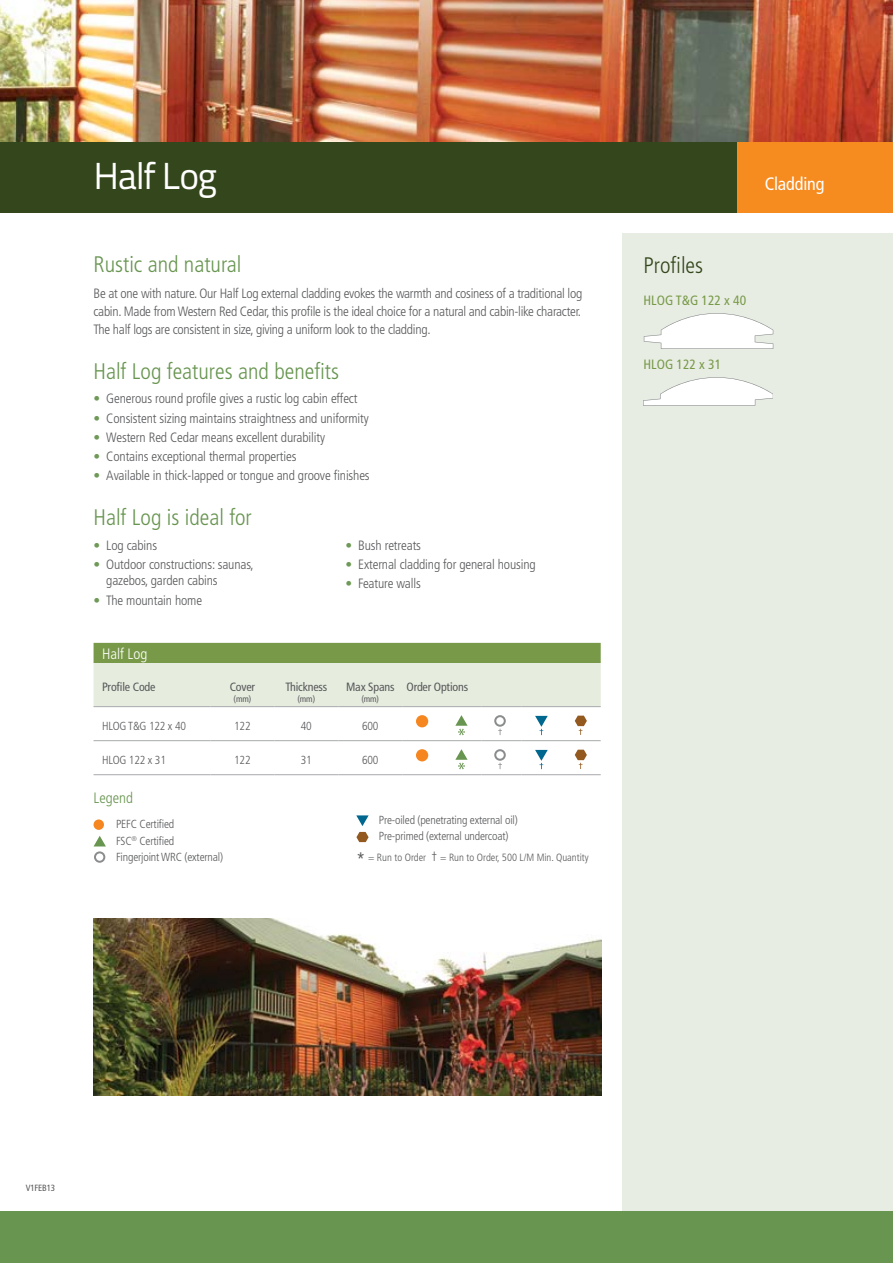
<style>
.page{position:relative;width:893px;height:1263px;background:#fff}
.page>*{position:absolute;margin:0;border:0;box-sizing:border-box;transform-origin:0 0}
.t1{font:37.5px "Titillium Text 15 L 400 wt";letter-spacing:-.04em;color:#fff}
.t2{font:300 condensed 22.5px "Frutiger";color:#689550}
.t3{font:300 condensed 22.5px "Frutiger";color:#34471c}
.t4{font:condensed 18px "Frutiger";letter-spacing:-.005em;color:#fff}
.t5{font:300 condensed 15px "Frutiger";color:#fff}
.t6{font:300 condensed 15px "Frutiger";color:#689550}
.t7{font:300 condensed 13.5px/18px "Frutiger";letter-spacing:-.01em;color:#58595b;text-align:justify}
.t8{font:condensed 13.5px "Frutiger";color:#789a48}
.t9{font:condensed 12px "Frutiger";letter-spacing:-.015em;color:#58595b}
.t10{font:300 condensed 11.7px/16.5px "Frutiger";letter-spacing:-.015em;color:#58595b}
.t11{font:300 condensed 10.5px "Frutiger";color:#58595b}
.t12{font:condensed 9px "Frutiger";letter-spacing:-.02em;color:#58595b}
.s1{color:#6e9957}
.s2{font-size:19.5px}
.s3{font-size:13.5px}
</style>
<div class="page">
<div style="left:622px;top:233px;width:271px;height:979px;background:#e8ede4"></div>
<img style="left:0;top:0;width:893px;height:142px">
<div style="left:0;top:142px;width:893px;height:71px;background:#34471c"></div>
<div style="left:737px;top:142px;width:156px;height:71px;background:#f68b1f"></div>
<svg style="left:94px;top:643px;width:507px;height:63px;background:#c3d1ae"></svg>
<hr style="left:94px;top:740px;width:116px;height:1px;background:#a7a9ac">
<hr style="left:210px;top:740px;width:64px;height:1px;background:#a7a9ac">
<hr style="left:274px;top:740px;width:64px;height:1px;background:#a7a9ac">
<hr style="left:338px;top:740px;width:64px;height:1px;background:#a7a9ac">
<hr style="left:94px;top:774px;width:116px;height:1px;background:#a7a9ac">
<hr style="left:210px;top:774px;width:64px;height:1px;background:#a7a9ac">
<hr style="left:274px;top:774px;width:64px;height:1px;background:#a7a9ac">
<hr style="left:338px;top:774px;width:64px;height:1px;background:#a7a9ac">
<hr style="left:94px;top:706px;width:116px;height:1px;background:#a7a9ac">
<hr style="left:210px;top:706px;width:64px;height:1px;background:#a7a9ac">
<hr style="left:274px;top:706px;width:64px;height:1px;background:#a7a9ac">
<hr style="left:338px;top:706px;width:64px;height:1px;background:#a7a9ac">
<hr style="left:402px;top:706px;width:40px;height:1px;background:#a7a9ac">
<hr style="left:442px;top:706px;width:40px;height:1px;background:#a7a9ac">
<hr style="left:482px;top:706px;width:39px;height:1px;background:#a7a9ac">
<hr style="left:521px;top:706px;width:40px;height:1px;background:#a7a9ac">
<hr style="left:561px;top:706px;width:40px;height:1px;background:#a7a9ac">
<hr style="left:402px;top:740px;width:40px;height:1px;background:#a7a9ac">
<hr style="left:442px;top:740px;width:40px;height:1px;background:#a7a9ac">
<hr style="left:482px;top:740px;width:39px;height:1px;background:#a7a9ac">
<hr style="left:521px;top:740px;width:40px;height:1px;background:#a7a9ac">
<hr style="left:561px;top:740px;width:40px;height:1px;background:#a7a9ac">
<hr style="left:402px;top:774px;width:40px;height:1px;background:#a7a9ac">
<hr style="left:442px;top:774px;width:40px;height:1px;background:#a7a9ac">
<hr style="left:482px;top:774px;width:39px;height:1px;background:#a7a9ac">
<hr style="left:521px;top:774px;width:40px;height:1px;background:#a7a9ac">
<hr style="left:561px;top:774px;width:40px;height:1px;background:#a7a9ac">
<div style="left:416px;top:715px;width:12px;height:12px;background:#f6861f;border-radius:50%"></div>
<svg style="left:455px;top:715px;width:13px;height:20px"></svg>
<svg style="left:494px;top:715px;width:12px;height:20px"></svg>
<svg style="left:535px;top:716px;width:13px;height:19px"></svg>
<svg style="left:575px;top:716px;width:12px;height:19px"></svg>
<div style="left:416px;top:749px;width:12px;height:12px;background:#f6861f;border-radius:50%"></div>
<svg style="left:455px;top:749px;width:13px;height:20px"></svg>
<svg style="left:494px;top:749px;width:12px;height:20px"></svg>
<svg style="left:535px;top:750px;width:13px;height:19px"></svg>
<svg style="left:575px;top:750px;width:12px;height:19px"></svg>
<div style="left:94px;top:819px;width:10px;height:11px;background:#f6861f;border-radius:50%"></div>
<svg style="left:94px;top:836px;width:12px;height:27px"></svg>
<svg style="left:356px;top:815px;width:13px;height:11px"></svg>
<svg style="left:356px;top:832px;width:13px;height:10px"></svg>
<svg style="left:644px;top:313px;width:129px;height:36px"></svg>
<svg style="left:643px;top:377px;width:130px;height:29px"></svg>
<img style="left:94px;top:918px;width:507px;height:177px">
<div style="left:0;top:1212px;width:893px;height:51px;background:#689550"></div>
<h1 class="t1" style="left:94px;top:154px;width:125px">Half Log</h1>
<h2 class="t2" style="left:94px;top:251px;width:149px">Rustic and natural</h2>
<p class="t7" style="left:94px;top:285px;width:490px">Be at one with nature. Our Half Log external cladding evokes the warmth and cosiness of a traditional log cabin. Made from Western Red Cedar, this profile is the ideal choice for a natural and cabin-like character.<br>The half logs are consistent in size, giving a uniform look to the cladding.</p>
<h2 class="t2" style="left:94px;top:358px;width:247px">Half Log features and benefits</h2>
<p class="t7" style="left:94px;top:390px;width:266px"><span class="s1">•</span> Generous round profile gives a rustic log cabin effect</p>
<p class="t7" style="left:94px;top:409px;width:277px"><span class="s1">•</span> Consistent sizing maintains straightness and uniformity</p>
<p class="t7" style="left:94px;top:428px;width:233px"><span class="s1">•</span> Western Red Cedar means excellent durability</p>
<p class="t7" style="left:94px;top:448px;width:204px"><span class="s1">•</span> Contains exceptional thermal properties</p>
<p class="t7" style="left:94px;top:467px;width:278px"><span class="s1">•</span> Available in thick-lapped or tongue and groove finishes</p>
<h2 class="t2" style="left:94px;top:504px;width:160px">Half Log is ideal for</h2>
<p class="t7" style="left:94px;top:536px;width:65px"><span class="s1">•</span> Log cabins</p>
<p class="t7" style="left:106px;top:556px;width:149px;line-height:16.5px;text-indent:-13px"><span class="s1">•</span> Outdoor constructions: saunas, gazebos, garden cabins</p>
<p class="t7" style="left:94px;top:591px;width:110px"><span class="s1">•</span> The mountain home</p>
<p class="t7" style="left:345px;top:536px;width:77px"><span class="s1">•</span> Bush retreats</p>
<p class="t7" style="left:345px;top:555px;width:192px"><span class="s1">•</span> External cladding for general housing</p>
<p class="t7" style="left:345px;top:574px;width:77px"><span class="s1">•</span> Feature walls</p>
<p class="t5" style="left:102px;top:645px;width:47px">Half Log</p>
<p class="t9" style="left:102px;top:680px;width:55px">Profile Code</p>
<p class="t9" style="left:230px;top:680px;width:27px">Cover</p>
<p class="t12" style="left:234px;top:694px;width:19px">(mm)</p>
<p class="t9" style="left:285px;top:680px;width:43px">Thickness</p>
<p class="t12" style="left:298px;top:694px;width:19px">(mm)</p>
<p class="t9" style="left:346px;top:680px;width:50px">Max Spans</p>
<p class="t12" style="left:361px;top:694px;width:19px">(mm)</p>
<p class="t10" style="left:102px;top:718px;width:85px">HLOG T&amp;G 122 x 40</p>
<p class="t10" style="left:234px;top:718px;width:18px">122</p>
<p class="t10" style="left:301px;top:718px;width:13px">40</p>
<p class="t10" style="left:362px;top:718px;width:18px">600</p>
<p class="t10" style="left:102px;top:752px;width:65px">HLOG 122 x 31</p>
<p class="t10" style="left:234px;top:752px;width:18px">122</p>
<p class="t10" style="left:301px;top:752px;width:13px">31</p>
<p class="t10" style="left:362px;top:752px;width:18px">600</p>
<p class="t9" style="left:406px;top:680px;width:63px">Order Options</p>
<p class="t6" style="left:94px;top:789px;width:41px">Legend</p>
<p class="t10" style="left:116px;top:816px;width:108px">PEFC Certified<br>FSC<sup>®</sup> Certified<br>Fingerjoint WRC (external)</p>
<p class="t10" style="left:379px;top:812px;width:141px">Pre-oiled (penetrating external oil)<br>Pre-primed (external undercoat)</p>
<p class="t11" style="left:356px;top:851px;width:234px"><span class="s2">*</span> = Run to Order <span class="s3">†</span> = Run to Order, 500 L/M Min. Quantity</p>
<h3 class="t4" style="left:765px;top:173px;width:61px">Cladding</h3>
<h2 class="t3" style="left:643px;top:253px;width:61px">Profiles</h2>
<p class="t8" style="left:643px;top:292px;width:104px">HLOG T&amp;G 122 x 40</p>
<p class="t8" style="left:643px;top:357px;width:79px">HLOG 122 x 31</p>
<p class="t12" style="left:26px;top:1182px;width:31px">V1FEB13</p>
</div>
